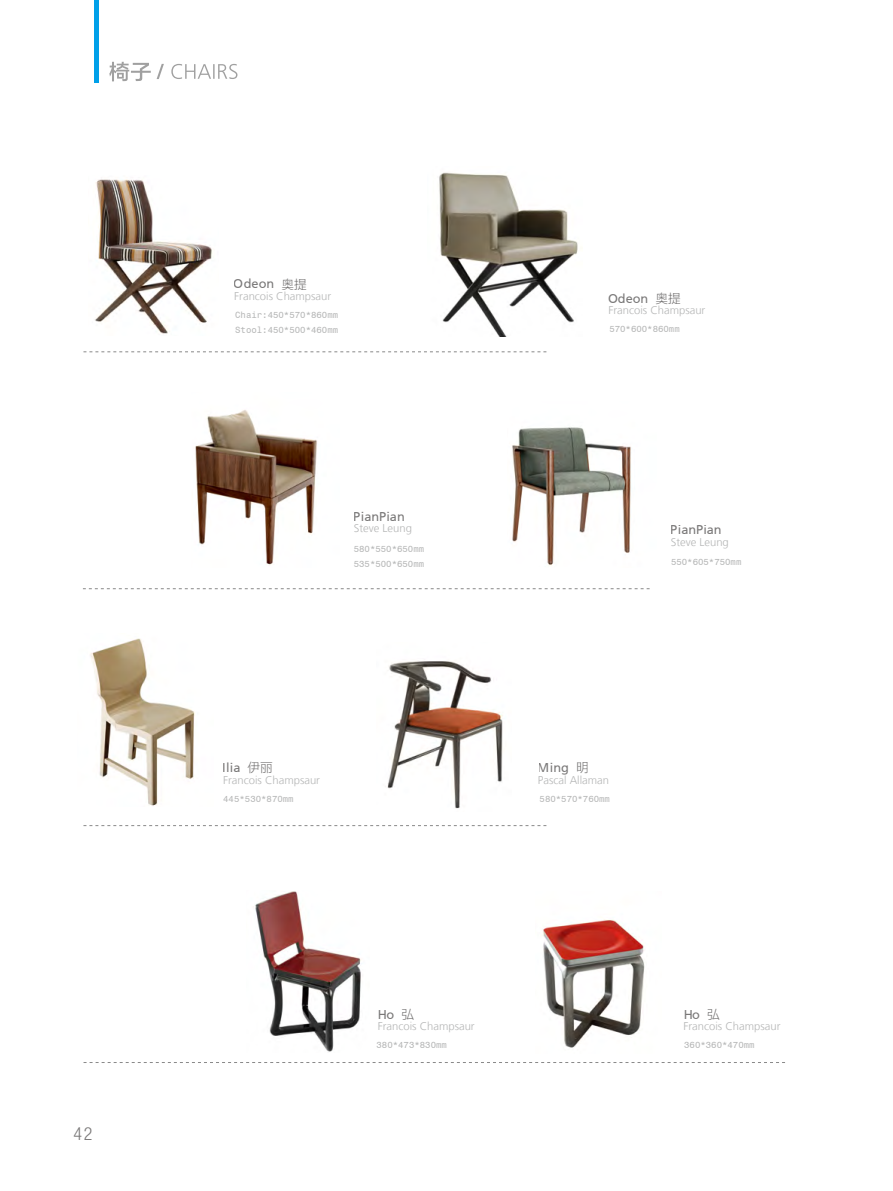
<style>
.page{position:relative;width:893px;height:1191px;background:#fff}
.page>*{position:absolute;margin:0;border:0;box-sizing:border-box;transform-origin:0 0}
.t1{font:300 condensed 18px "Helvetica Neue LT Std";color:#595757}
.t2{font:12.75px "Frutiger CE";color:#595757}
.t3{font:300 11.25px "Frutiger LT";color:#b5b6b6}
.t4{font:9px/15px "Monospace 821 BT";color:#b5b6b6}
.s1{font-family:"FZLTXHK GBK1 0"}
</style>
<div class="page">
<svg style="left:83px;top:825px;width:463px;height:1px"></svg>
<svg style="left:83px;top:1062px;width:702px;height:1px"></svg>
<svg style="left:83px;top:588px;width:567px;height:1px"></svg>
<svg style="left:83px;top:351px;width:463px;height:1px"></svg>
<img style="left:542px;top:919px;width:103px;height:129px">
<img style="left:255px;top:891px;width:106px;height:161px">
<hr style="left:94px;top:0;width:4px;height:82px;background:#00a0e9">
<img style="left:439px;top:172px;width:139px;height:164px">
<img style="left:95px;top:179px;width:117px;height:155px">
<img style="left:195px;top:410px;width:122px;height:155px">
<img style="left:512px;top:427px;width:119px;height:139px">
<img style="left:387px;top:661px;width:116px;height:148px">
<img style="left:90px;top:638px;width:105px;height:168px">
<svg style="left:109px;top:62px;width:128px;height:19px"></svg>
<h1 class="t1" style="left:73px;top:1123px;width:21px">42</h1>
<h2 class="t2" style="left:234px;top:276px;width:74px">Odeon <span class="s1">奥提</span></h2>
<p class="t3" style="left:234px;top:290px;width:98px">Francois Champsaur</p>
<p class="t4" style="left:235px;top:307px;width:104px">Chair:450*570*860mm<br>Stool:450*500*460mm</p>
<h2 class="t2" style="left:608px;top:291px;width:74px">Odeon <span class="s1">奥提</span></h2>
<p class="t3" style="left:608px;top:304px;width:98px">Francois Champsaur</p>
<p class="t4" style="left:609px;top:321px;width:72px">570*600*860mm</p>
<h2 class="t2" style="left:354px;top:509px;width:53px">PianPian</h2>
<p class="t3" style="left:354px;top:522px;width:60px">Steve Leung</p>
<h2 class="t2" style="left:671px;top:522px;width:53px">PianPian</h2>
<p class="t4" style="left:354px;top:541px;width:72px">580*550*650mm<br>535*500*650mm</p>
<p class="t3" style="left:671px;top:535px;width:60px">Steve Leung</p>
<p class="t4" style="left:671px;top:554px;width:72px">550*605*750mm</p>
<h2 class="t2" style="left:223px;top:760px;width:52px">Ilia <span class="s1">伊丽</span></h2>
<p class="t3" style="left:223px;top:773px;width:98px">Francois Champsaur</p>
<p class="t4" style="left:223px;top:791px;width:72px">445*530*870mm</p>
<h2 class="t2" style="left:538px;top:760px;width:52px">Ming <span class="s1">明</span></h2>
<p class="t3" style="left:538px;top:773px;width:73px">Pascal Allaman</p>
<p class="t4" style="left:540px;top:791px;width:72px">580*570*760mm</p>
<h2 class="t2" style="left:377px;top:1006px;width:38px">Ho <span class="s1">弘</span></h2>
<p class="t3" style="left:378px;top:1019px;width:98px">Francois Champsaur</p>
<p class="t4" style="left:377px;top:1037px;width:72px">380*473*830mm</p>
<h2 class="t2" style="left:683px;top:1006px;width:38px">Ho <span class="s1">弘</span></h2>
<p class="t3" style="left:683px;top:1019px;width:98px">Francois Champsaur</p>
<p class="t4" style="left:684px;top:1037px;width:72px">360*360*470mm</p>
</div>
